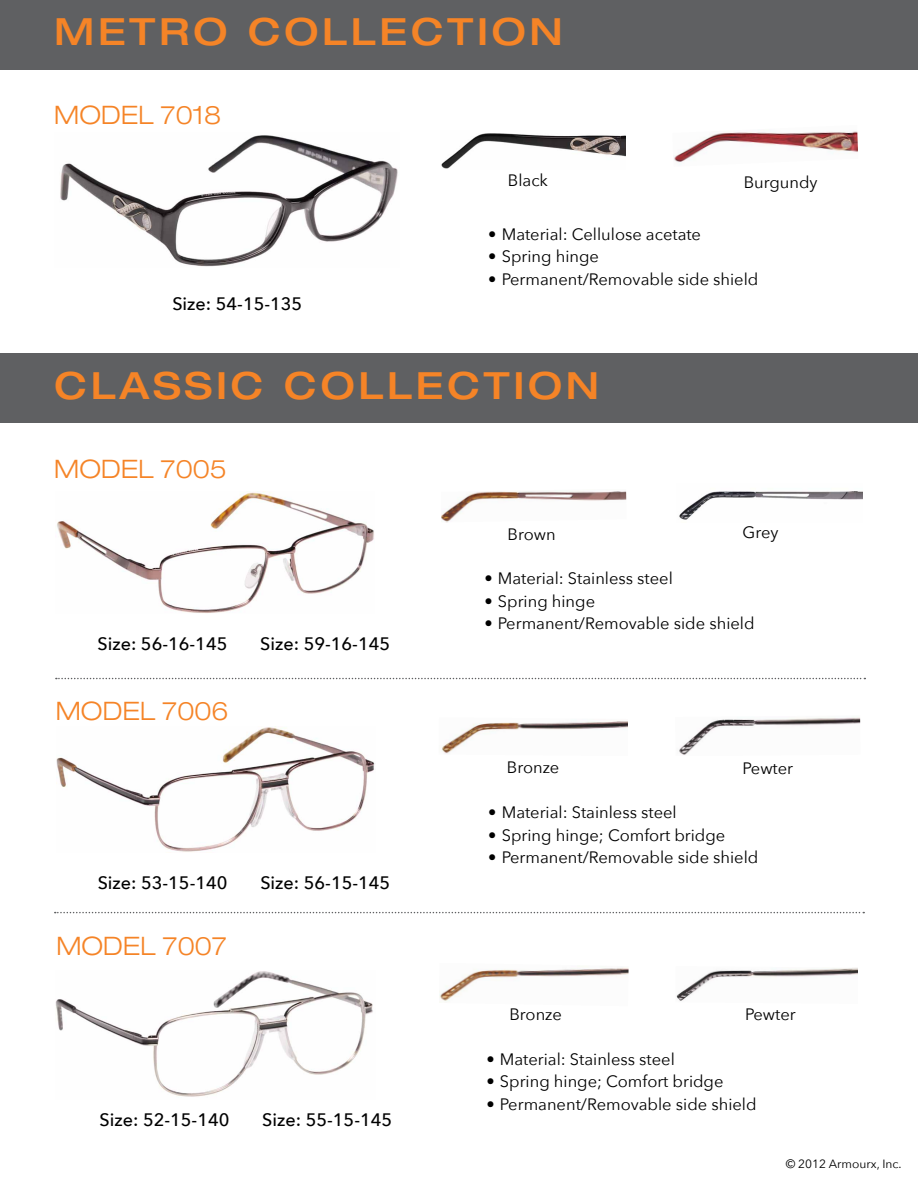
<style>
.page{position:relative;width:918px;height:1188px;background:#fff}
.page>*{position:absolute;margin:0;border:0;box-sizing:border-box;transform-origin:0 0}
.t1{font:500 expanded 37.5px "Helvetica Neue LT Std";letter-spacing:.1em;color:#f58427}
.t2{font:300 expanded 25.5px "Helvetica Neue LT Std";color:#f58427}
.t3{font:500 18px "Avenir Next";color:#000}
.t4{font:16.5px "Avenir Next";color:#000}
.t5{font:12px "Avenir Next";color:#000}
</style>
<div class="page">
<img style="left:60px;top:135px;width:338px;height:132px">
<img style="left:441px;top:133px;width:185px;height:36px">
<img style="left:673px;top:131px;width:185px;height:34px">
<div style="left:0;top:0;width:918px;height:69px;background:#5f6062"></div>
<div style="left:0;top:353px;width:918px;height:70px;background:#5f6062"></div>
<svg style="left:56px;top:678px;width:809px;height:1px"></svg>
<svg style="left:55px;top:912px;width:809px;height:1px"></svg>
<img style="left:57px;top:491px;width:317px;height:122px">
<img style="left:441px;top:491px;width:186px;height:31px">
<img style="left:679px;top:491px;width:183px;height:29px">
<img style="left:442px;top:721px;width:186px;height:33px">
<img style="left:439px;top:967px;width:190px;height:34px">
<img style="left:679px;top:717px;width:181px;height:38px">
<img style="left:676px;top:968px;width:182px;height:33px">
<img style="left:56px;top:726px;width:319px;height:126px">
<img style="left:55px;top:971px;width:318px;height:126px">
<h1 class="t1" style="left:54px;top:8px;width:510px">METRO COLLECTION</h1>
<h2 class="t2" style="left:54px;top:100px;width:168px">MODEL 7018</h2>
<p class="t3" style="left:172px;top:293px;width:131px">Size: 54-15-135</p>
<p class="t4" style="left:508px;top:171px;width:42px">Black</p>
<p class="t4" style="left:744px;top:172px;width:75px">Burgundy</p>
<p class="t4" style="left:488px;top:224px;width:214px">• Material: Cellulose acetate</p>
<p class="t4" style="left:488px;top:247px;width:112px">• Spring hinge</p>
<p class="t4" style="left:488px;top:269px;width:272px">• Permanent/Removable side shield</p>
<h1 class="t1" style="left:54px;top:362px;width:546px">CLASSIC COLLECTION</h1>
<h2 class="t2" style="left:54px;top:454px;width:174px">MODEL 7005</h2>
<p class="t3" style="left:98px;top:633px;width:131px">Size: 56-16-145</p>
<h2 class="t2" style="left:56px;top:695px;width:174px">MODEL 7006</h2>
<p class="t3" style="left:260px;top:633px;width:131px">Size: 59-16-145</p>
<p class="t3" style="left:98px;top:872px;width:131px">Size: 53-15-140</p>
<h2 class="t2" style="left:56px;top:931px;width:172px">MODEL 7007</h2>
<p class="t3" style="left:260px;top:872px;width:131px">Size: 56-15-145</p>
<p class="t3" style="left:100px;top:1108px;width:131px">Size: 52-15-140</p>
<p class="t3" style="left:262px;top:1108px;width:131px">Size: 55-15-145</p>
<p class="t4" style="left:508px;top:524px;width:50px">Brown</p>
<p class="t4" style="left:743px;top:522px;width:37px">Grey</p>
<p class="t4" style="left:484px;top:569px;width:190px">• Material: Stainless steel</p>
<p class="t4" style="left:484px;top:591px;width:112px">• Spring hinge</p>
<p class="t4" style="left:484px;top:614px;width:272px">• Permanent/Removable side shield</p>
<p class="t4" style="left:507px;top:757px;width:54px">Bronze</p>
<p class="t4" style="left:743px;top:758px;width:52px">Pewter</p>
<p class="t4" style="left:488px;top:803px;width:190px">• Material: Stainless steel</p>
<p class="t4" style="left:488px;top:825px;width:239px">• Spring hinge; Comfort bridge</p>
<p class="t4" style="left:488px;top:848px;width:272px">• Permanent/Removable side shield</p>
<p class="t4" style="left:509px;top:1004px;width:54px">Bronze</p>
<p class="t4" style="left:745px;top:1004px;width:52px">Pewter</p>
<p class="t4" style="left:486px;top:1049px;width:190px">• Material: Stainless steel</p>
<p class="t4" style="left:486px;top:1071px;width:239px">• Spring hinge; Comfort bridge</p>
<p class="t4" style="left:486px;top:1094px;width:272px">• Permanent/Removable side shield</p>
<p class="t5" style="left:786px;top:1156px;width:117px">© 2012 Armourx, Inc.</p>
</div>
